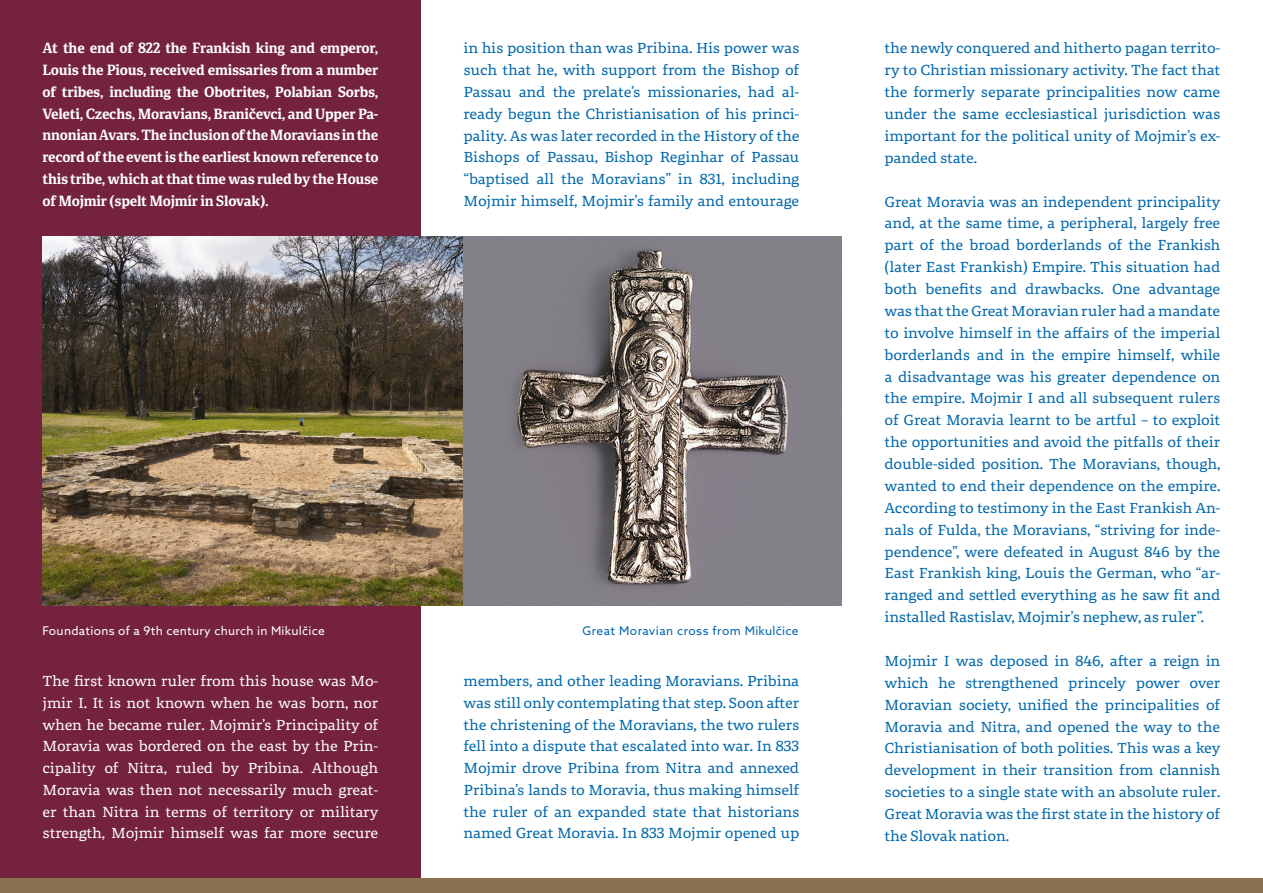
<style>
.page{position:relative;width:1263px;height:893px;background:#fff}
.page>*{position:absolute;margin:0;border:0;box-sizing:border-box;transform-origin:0 0}
.t1{font:14.25px/21.9px "Portada Text";letter-spacing:-.015em;color:#0067aa;text-align:justify}
.t2{font:700 14.25px/21.8px "Portada";letter-spacing:-.015em;color:#fff;text-align:justify}
.t3{font:14.25px/21.8px "Portada Text";letter-spacing:-.015em;color:#fff;text-align:justify}
.t4{font:12px "Azo Sans";letter-spacing:.025em;color:#fff}
.t5{font:12px "Azo Sans";letter-spacing:.035em;color:#0067aa}
</style>
<div class="page">
<div style="left:0;top:0;width:421px;height:893px;background:#74223e"></div>
<div style="left:0;top:878px;width:1263px;height:15px;background:#8a704e"></div>
<img style="left:42px;top:236px;width:800px;height:370px">
<p class="t2" style="left:43px;top:37px;width:337px">At the end of 822 the Frankish king and emperor, Louis the Pious, received emissaries from a number of tribes, including the Obotrites, Polabian Sorbs, Veleti, Czechs, Moravians, Braničevci, and Upper Pa&shy;nnonian Avars. The inclusion of the Moravians in the record of the event is the earliest known reference to this tribe, which at that time was ruled by the House of Mojmir (spelt Mojmír in Slovak).</p>
<p class="t1" style="left:463px;top:37px;width:337px">in his position than was Pribina. His power was such that he, with support from the Bishop of Passau and the prelate’s missionaries, had al&shy;ready begun the Christianisation of his princi&shy;pality. As was later recorded in the History of the Bishops of Passau, Bishop Reginhar of Passau “baptised all the Moravians” in 831, including Mojmir himself, Mojmir’s family and entourage</p>
<p class="t4" style="left:42px;top:623px;width:284px">Foundations of a 9th century church in Mikulčice</p>
<p class="t5" style="left:582px;top:623px;width:218px">Great Moravian cross from Mikulčice</p>
<p class="t3" style="left:43px;top:670px;width:337px">The first known ruler from this house was Mo&shy;jmir I. It is not known when he was born, nor when he became ruler. Mojmir’s Principality of Moravia was bordered on the east by the Prin&shy;cipality of Nitra, ruled by Pribina. Although Moravia was then not necessarily much great&shy;er than Nitra in terms of territory or military strength, Mojmir himself was far more secure</p>
<p class="t1" style="left:463px;top:670px;width:337px">members, and other leading Moravians. Pribina was still only contemplating that step. Soon after the christening of the Moravians, the two rulers fell into a dispute that escalated into war. In 833<br>Mojmir drove Pribina from Nitra and annexed Pribina’s lands to Moravia, thus making himself the ruler of an expanded state that historians named Great Moravia. In 833 Mojmir opened up</p>
<p class="t1" style="left:884px;top:37px;width:337px">the newly conquered and hitherto pagan territo&shy;ry to Christian missionary activity. The fact that the formerly separate principalities now came under the same ecclesiastical jurisdiction was important for the political unity of Mojmir’s ex&shy;panded state.</p>
<p class="t1" style="left:884px;top:190px;width:337px">Great Moravia was an independent principality and, at the same time, a peripheral, largely free part of the broad borderlands of the Frankish (later East Frankish) Empire. This situation had both benefits and drawbacks. One advantage was that the Great Moravian ruler had a mandate to involve himself in the affairs of the imperial borderlands and in the empire himself, while a disadvantage was his greater dependence on the empire. Mojmir I and all subsequent rulers of Great Moravia learnt to be artful – to exploit the opportunities and avoid the pitfalls of their double-sided position. The Moravians, though, wanted to end their dependence on the empire.<br>According to testimony in the East Frankish An&shy;nals of Fulda, the Moravians, “striving for inde&shy;pendence”, were defeated in August 846 by the East Frankish king, Louis the German, who “ar&shy;ranged and settled everything as he saw fit and installed Rastislav, Mojmir’s nephew, as ruler”.</p>
<p class="t1" style="left:884px;top:650px;width:337px">Mojmir I was deposed in 846, after a reign in which he strengthened princely power over Moravian society, unified the principalities of Moravia and Nitra, and opened the way to the Christianisation of both polities. This was a key development in their transition from clannish societies to a single state with an absolute ruler.<br>Great Moravia was the first state in the history of the Slovak nation.</p>
</div>
